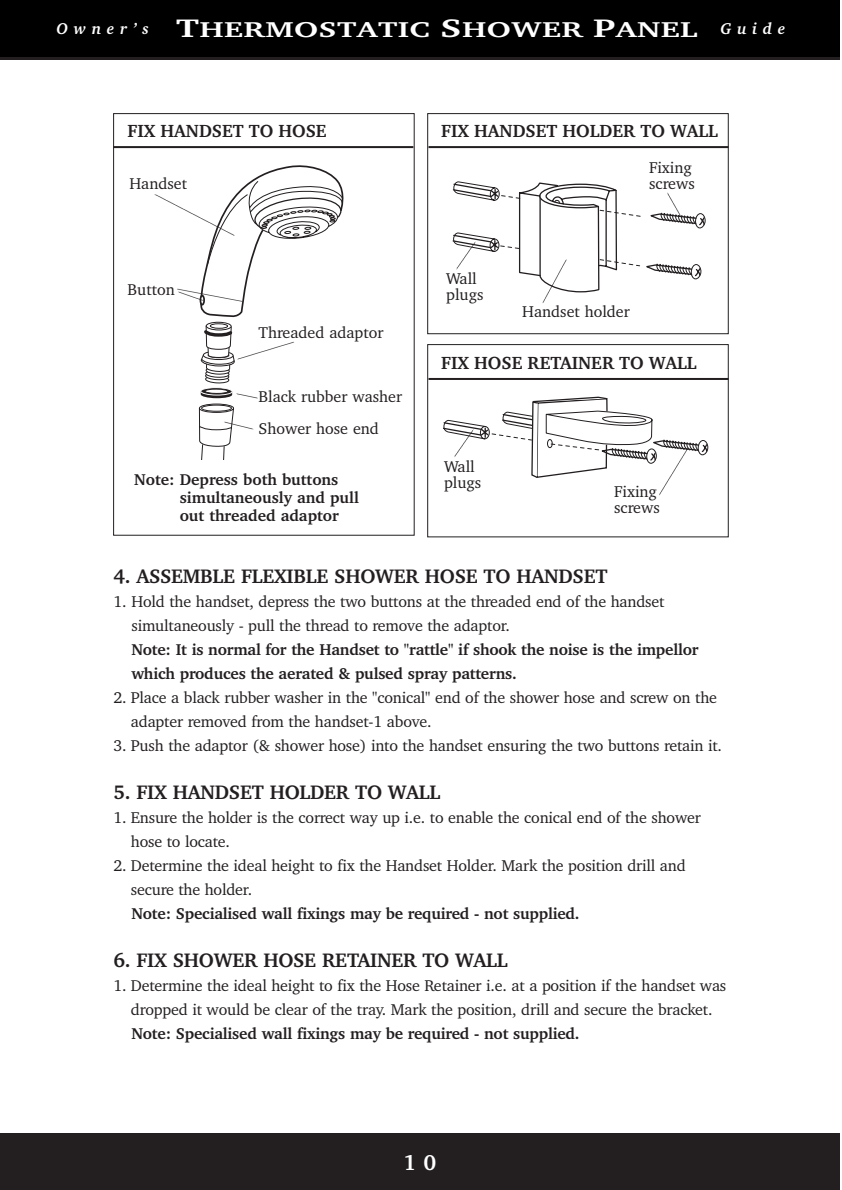
<style>
.page{position:relative;width:842px;height:1190px;background:#fff}
.page>*{position:absolute;margin:0;border:0;box-sizing:border-box;transform-origin:0 0}
.t1{font:700 22px "Charter IT Cby BT";letter-spacing:.015em;color:#fff;scale:1.45 1}
.t2{font:700 22px "Charter IT Cby BT";letter-spacing:.015em;color:#fff}
.t3{font:700 20px "Charter IT Cby BT";letter-spacing:-.01em;color:#231f20}
.t4{font:700 18px "Charter IT Cby BT";color:#231f20}
.t5{font:16px/24px "Charter IT Cby BT";letter-spacing:-.01em;color:#231f20}
.t6{font:700 16px/24px "Charter IT Cby BT";letter-spacing:-.01em;color:#231f20}
.s1{font-style:italic;font-size:16px}
.s2{font-size:26px}
</style>
<div class="page">
<div style="left:0;top:1134px;width:840px;height:56px;background:#231f20"></div>
<div style="left:0;top:0;width:840px;height:60px;background:#231f20"></div>
<div style="left:0;top:0;width:840px;height:57px;background:#000"></div>
<div style="left:113px;top:113px;width:301px;height:422px;border:1px solid #231f20"></div>
<svg style="left:206px;top:376px;width:23px;height:7px"></svg>
<div style="left:205px;top:376px;width:24px;height:8px;border:1px solid #231f20;border-radius:50%"></div>
<div style="left:205px;top:372px;width:24px;height:8px;border:1px solid #231f20;border-radius:50%"></div>
<svg style="left:206px;top:370px;width:23px;height:8px"></svg>
<div style="left:205px;top:370px;width:24px;height:8px;border:1px solid #231f20;border-radius:50%"></div>
<div style="left:206px;top:367px;width:24px;height:8px;border:1px solid #231f20;border-radius:50%"></div>
<div style="left:200px;top:387px;width:33px;height:9px;border:1px solid #fff;border-radius:50%"></div>
<div style="left:695px;top:213px;width:11px;height:16px;border:1px solid #231f20;border-radius:50%"></div>
<div style="left:427px;top:113px;width:302px;height:221px;border:1px solid #231f20"></div>
<div style="left:427px;top:344px;width:302px;height:193px;border:1px solid #231f20"></div>
<hr style="left:113px;top:146px;width:300px;height:2px;background:#231f20">
<hr style="left:429px;top:146px;width:300px;height:2px;background:#231f20">
<hr style="left:429px;top:378px;width:300px;height:2px;background:#231f20">
<svg style="left:453px;top:182px;width:252px;height:121px"></svg>
<svg style="left:198px;top:388px;width:60px;height:72px"></svg>
<svg style="left:154px;top:165px;width:189px;height:208px"></svg>
<svg style="left:443px;top:332px;width:265px;height:164px"></svg>
<h1 class="t1" style="left:57px;top:21px;width:504px"><span class="s1">O w n e r ’ s</span> <span class="s2">T</span>HERMOSTATIC <span class="s2">S</span>HOWER <span class="s2">P</span>ANEL <span class="s1">G u i d e</span></h1>
<p class="t4" style="left:128px;top:125px;width:201px">FIX HANDSET TO HOSE</p>
<p class="t5" style="left:129px;top:173px;width:59px">Handset</p>
<p class="t4" style="left:441px;top:125px;width:278px">FIX HANDSET HOLDER TO WALL</p>
<p class="t5" style="left:649px;top:161px;width:47px;line-height:16px">Fixing screws</p>
<p class="t5" style="left:128px;top:279px;width:49px">Button</p>
<p class="t5" style="left:446px;top:272px;width:39px;line-height:16px">Wall plugs</p>
<p class="t5" style="left:259px;top:322px;width:127px">Threaded adaptor</p>
<p class="t5" style="left:522px;top:301px;width:109px">Handset holder</p>
<p class="t5" style="left:259px;top:382px;width:145px;line-height:32px">Black rubber washer<br>Shower hose end</p>
<p class="t4" style="left:441px;top:357px;width:257px">FIX HOSE RETAINER TO WALL</p>
<p class="t5" style="left:444px;top:456px;width:32px">Wall</p>
<p class="t6" style="left:134px;top:469px;width:206px">Note: Depress both buttons</p>
<p class="t5" style="left:444px;top:472px;width:39px">plugs</p>
<p class="t6" style="left:180px;top:490px;width:181px;line-height:18px">simultaneously and pull out threaded adaptor</p>
<p class="t5" style="left:614px;top:485px;width:47px;line-height:16px">Fixing screws</p>
<p class="t3" style="left:113px;top:569px;width:496px">4. ASSEMBLE FLEXIBLE SHOWER HOSE TO HANDSET</p>
<p class="t5" style="left:131px;top:591px;width:535px;text-indent:-18px">1. Hold the handset, depress the two buttons at the threaded end of the handset simultaneously - pull the thread to remove the adaptor.</p>
<p class="t6" style="left:131px;top:639px;width:569px">Note: It is normal for the Handset to "rattle" if shook the noise is the impellor which produces the aerated &amp; pulsed spray patterns.</p>
<p class="t5" style="left:131px;top:687px;width:588px;text-indent:-18px">2. Place a black rubber washer in the "conical" end of the shower hose and screw on the adapter removed from the handset-1 above.</p>
<p class="t5" style="left:113px;top:735px;width:610px">3. Push the adaptor (&amp; shower hose) into the handset ensuring the two buttons retain it.</p>
<p class="t3" style="left:113px;top:785px;width:329px">5. FIX HANDSET HOLDER TO WALL</p>
<p class="t5" style="left:131px;top:807px;width:572px;text-indent:-18px">1. Ensure the holder is the correct way up i.e. to enable the conical end of the shower hose to locate.</p>
<p class="t5" style="left:131px;top:855px;width:556px;text-indent:-18px">2. Determine the ideal height to fix the Handset Holder. Mark the position drill and secure the holder.</p>
<p class="t6" style="left:131px;top:903px;width:450px">Note: Specialised wall fixings may be required - not supplied.</p>
<p class="t3" style="left:113px;top:953px;width:396px">6. FIX SHOWER HOSE RETAINER TO WALL</p>
<p class="t5" style="left:113px;top:975px;width:614px;text-align:center">1. Determine the ideal height to fix the Hose Retainer i.e. at a position if the handset was dropped it would be clear of the tray. Mark the position, drill and secure the bracket.</p>
<p class="t6" style="left:131px;top:1023px;width:450px">Note: Specialised wall fixings may be required - not supplied.</p>
<h1 class="t2" style="left:403px;top:1154px;width:35px">1 0</h1>
</div>
